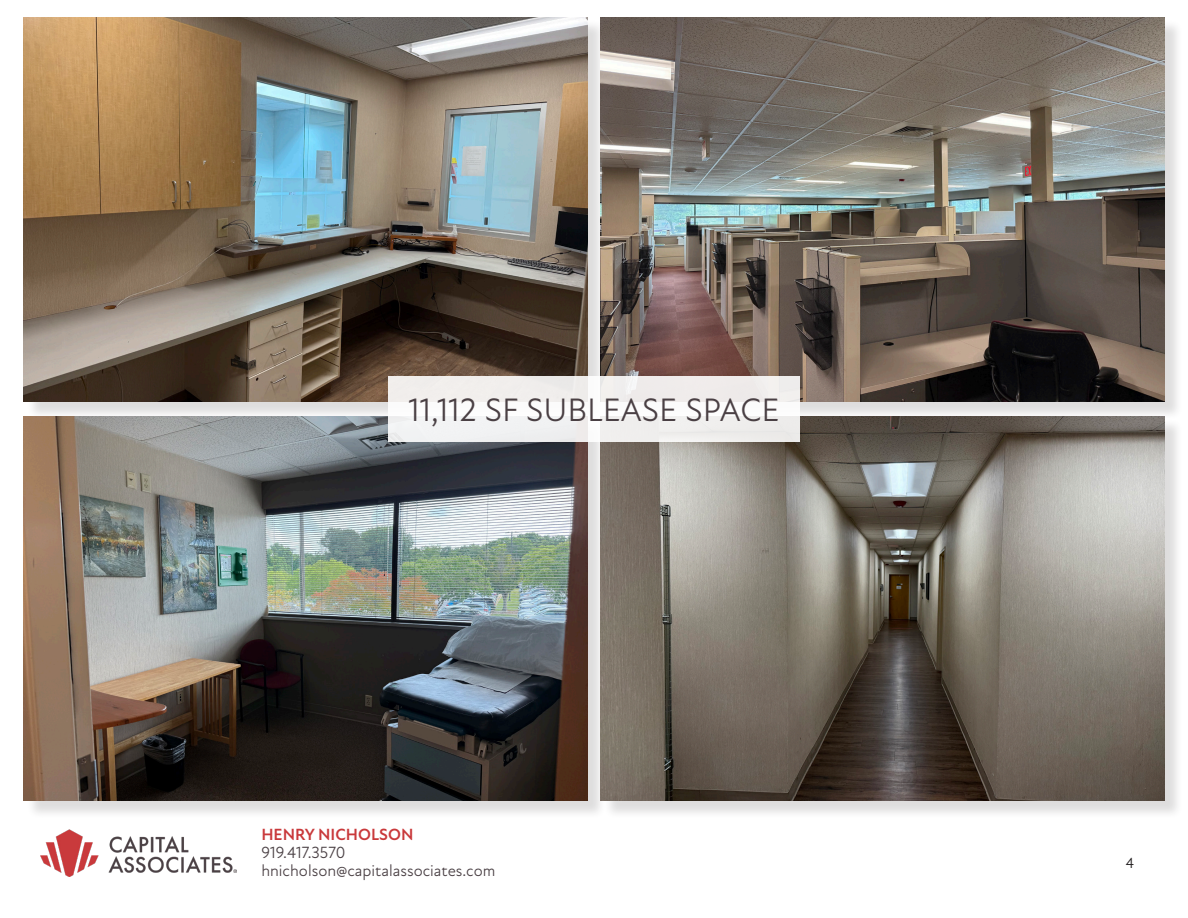
<style>
.page{position:relative;width:1188px;height:918px;background:#fff}
.page>*{position:absolute;margin:0;border:0;box-sizing:border-box;transform-origin:0 0}
.t1{font:33px "New Atten";color:#4a4044}
.t2{font:16.5px/18px "New Atten";color:#4a4044}
.t3{font:700 16.5px "New Atten";color:#c9393b}
.t4{font:15px "New Atten";color:#231f20}
</style>
<div class="page">
<img style="left:40px;top:829px;width:197px;height:47px">
<div style="left:26px;top:20px;width:580px;height:400px;background:#231f20;opacity:.15"></div>
<img style="left:24px;top:17px;width:563px;height:385px">
<div style="left:603px;top:20px;width:580px;height:400px;background:#231f20;opacity:.15"></div>
<img style="left:601px;top:17px;width:563px;height:385px">
<div style="left:26px;top:418px;width:580px;height:401px;background:#231f20;opacity:.15"></div>
<img style="left:24px;top:416px;width:563px;height:384px">
<div style="left:603px;top:418px;width:580px;height:401px;background:#231f20;opacity:.15"></div>
<img style="left:601px;top:416px;width:563px;height:384px">
<div style="left:388px;top:376px;width:412px;height:65px;background:linear-gradient(to right,#f4f4f3,#f1f0ef)"></div>
<p class="t1" style="left:409px;top:391px;width:372px">11,112 SF SUBLEASE SPACE</p>
<p class="t3" style="left:261px;top:825px;width:154px">HENRY NICHOLSON</p>
<p class="t2" style="left:261px;top:844px;width:236px">919.417.3570 hnicholson@capitalassociates.com</p>
<p class="t4" style="left:1126px;top:855px;width:10px">4</p>
</div>
